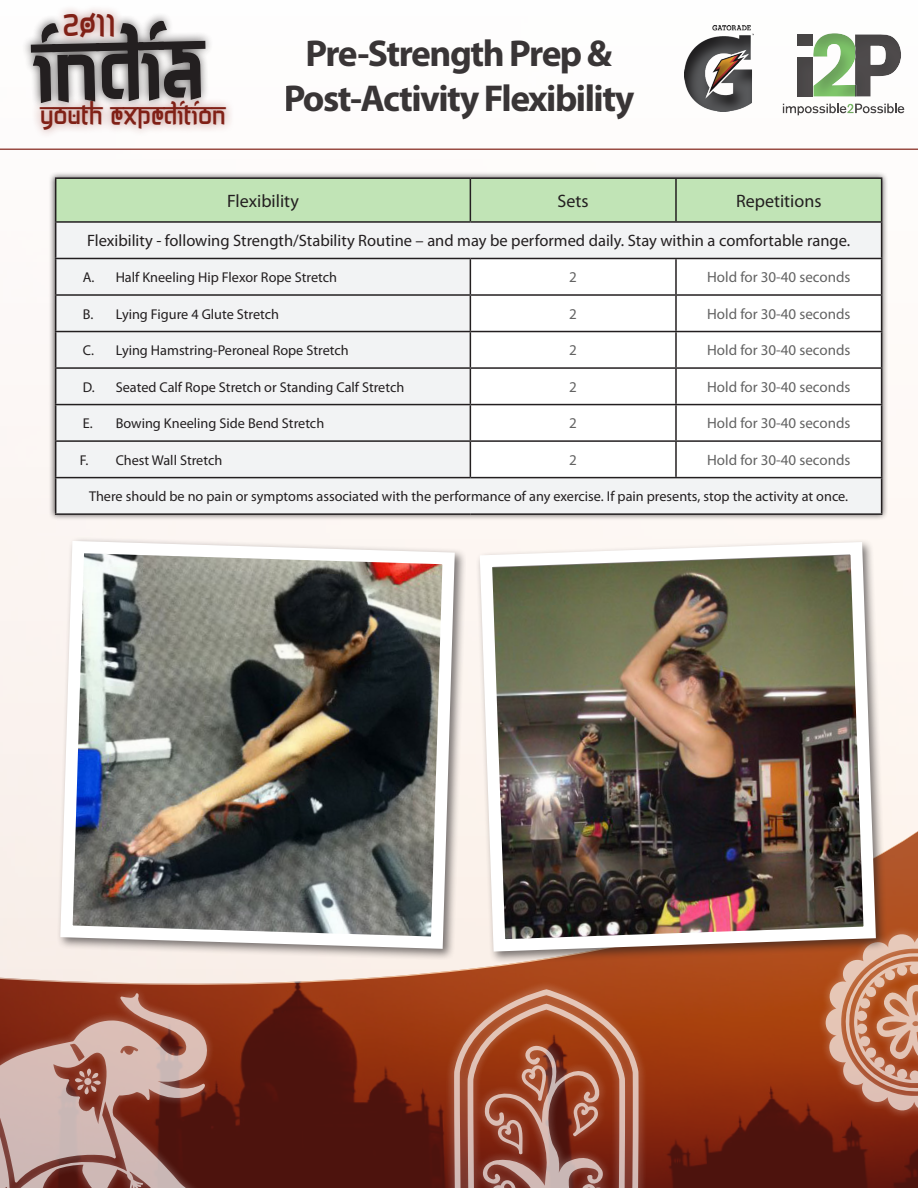
<style>
.page{position:relative;width:918px;height:1188px;background:#fff}
.page>*{position:absolute;margin:0;border:0;box-sizing:border-box;transform-origin:0 0}
.t1{font:89.85px "Jaipur";color:#231f20}
.t2{font:700 37.5px/45px "Myriad Pro";letter-spacing:-.04em;color:#231f20;text-align:center}
.t3{font:34.5px "Jaipur";color:#802016}
.t4{font:27.6px "Jaipur";color:#802016}
.t5{font:18px "Myriad Pro";color:#231f20}
.t6{font:16.5px "Myriad Pro";color:#231f20}
.t7{font:15px "Myriad Pro";color:#636363}
.t8{font:14.25px "Myriad Pro";color:#231f20}
</style>
<div class="page">
<div style="left:781px;top:32px;width:125px;height:84px;background:#231f20;opacity:.3"></div>
<div style="left:680px;top:21px;width:75px;height:91px;background:#231f20;opacity:.75"></div>
<div style="left:0;top:385px;width:918px;height:442px;background:#fcf6f2"></div>
<img style="left:0;top:827px;width:918px;height:361px">
<svg style="left:24px;top:15px;width:187px;height:76px"></svg>
<div style="left:54px;top:3px;width:69px;height:42px;background:#802016;opacity:.55"></div>
<div style="left:30px;top:91px;width:204px;height:47px;background:#802016;opacity:.55"></div>
<svg style="left:0;top:976px;width:234px;height:212px;background:#904937"></svg>
<svg style="left:0;top:993px;width:210px;height:195px;background:#a57268"></svg>
<svg style="left:84px;top:1078px;width:8px;height:7px"></svg>
<div style="left:816px;top:924px;width:102px;height:196px;background:#fff;opacity:.5"></div>
<svg style="left:826px;top:932px;width:92px;height:180px;background:#c6866a"></svg>
<hr style="left:0;top:148px;width:918px;height:2px;background:#802016">
<div style="left:444px;top:979px;width:204px;height:209px;background:#fff;opacity:.5"></div>
<svg style="left:454px;top:989px;width:185px;height:199px;background:#a65d44"></svg>
<div style="left:49px;top:171px;width:839px;height:349px;background:#231f20;opacity:.75"></div>
<div style="left:56px;top:179px;width:825px;height:42px;background:#c1e4b6"></div>
<div style="left:56px;top:223px;width:825px;height:290px;background:#f2f3f4"></div>
<svg style="left:471px;top:259px;width:410px;height:218px"></svg>
<hr style="left:55px;top:177px;width:415px;height:2px;background:#231f20">
<hr style="left:55px;top:179px;width:1px;height:42px;background:#231f20">
<hr style="left:470px;top:177px;width:206px;height:2px;background:#231f20">
<hr style="left:470px;top:179px;width:1px;height:42px;background:#231f20">
<hr style="left:676px;top:177px;width:206px;height:2px;background:#231f20">
<hr style="left:675px;top:179px;width:2px;height:42px;background:#231f20">
<hr style="left:881px;top:179px;width:1px;height:42px;background:#231f20">
<hr style="left:55px;top:221px;width:415px;height:2px;background:#231f20">
<hr style="left:55px;top:223px;width:1px;height:35px;background:#231f20">
<hr style="left:470px;top:221px;width:206px;height:2px;background:#231f20">
<hr style="left:676px;top:221px;width:206px;height:2px;background:#231f20">
<hr style="left:881px;top:223px;width:1px;height:35px;background:#231f20">
<hr style="left:55px;top:258px;width:415px;height:1px;background:#231f20">
<hr style="left:55px;top:259px;width:1px;height:35px;background:#231f20">
<hr style="left:470px;top:258px;width:206px;height:1px;background:#231f20">
<hr style="left:470px;top:259px;width:1px;height:35px;background:#231f20">
<hr style="left:676px;top:258px;width:206px;height:1px;background:#231f20">
<hr style="left:675px;top:259px;width:2px;height:35px;background:#231f20">
<hr style="left:881px;top:259px;width:1px;height:35px;background:#231f20">
<hr style="left:55px;top:294px;width:415px;height:2px;background:#231f20">
<hr style="left:55px;top:296px;width:1px;height:35px;background:#231f20">
<hr style="left:470px;top:294px;width:206px;height:2px;background:#231f20">
<hr style="left:470px;top:296px;width:1px;height:35px;background:#231f20">
<hr style="left:676px;top:294px;width:206px;height:2px;background:#231f20">
<hr style="left:675px;top:296px;width:2px;height:35px;background:#231f20">
<hr style="left:881px;top:296px;width:1px;height:35px;background:#231f20">
<hr style="left:55px;top:331px;width:415px;height:1px;background:#231f20">
<hr style="left:55px;top:332px;width:1px;height:35px;background:#231f20">
<hr style="left:470px;top:331px;width:206px;height:1px;background:#231f20">
<hr style="left:470px;top:332px;width:1px;height:35px;background:#231f20">
<hr style="left:676px;top:331px;width:206px;height:1px;background:#231f20">
<hr style="left:675px;top:332px;width:2px;height:35px;background:#231f20">
<hr style="left:881px;top:332px;width:1px;height:35px;background:#231f20">
<hr style="left:55px;top:367px;width:415px;height:2px;background:#231f20">
<hr style="left:55px;top:369px;width:1px;height:35px;background:#231f20">
<hr style="left:470px;top:367px;width:206px;height:2px;background:#231f20">
<hr style="left:470px;top:369px;width:1px;height:35px;background:#231f20">
<hr style="left:676px;top:367px;width:206px;height:2px;background:#231f20">
<hr style="left:675px;top:369px;width:2px;height:35px;background:#231f20">
<hr style="left:881px;top:369px;width:1px;height:35px;background:#231f20">
<hr style="left:55px;top:404px;width:415px;height:1px;background:#231f20">
<hr style="left:55px;top:405px;width:1px;height:35px;background:#231f20">
<hr style="left:470px;top:404px;width:206px;height:1px;background:#231f20">
<hr style="left:470px;top:405px;width:1px;height:35px;background:#231f20">
<hr style="left:676px;top:404px;width:206px;height:1px;background:#231f20">
<hr style="left:675px;top:405px;width:2px;height:35px;background:#231f20">
<hr style="left:881px;top:405px;width:1px;height:35px;background:#231f20">
<hr style="left:55px;top:440px;width:415px;height:2px;background:#231f20">
<hr style="left:55px;top:442px;width:1px;height:35px;background:#231f20">
<hr style="left:470px;top:440px;width:206px;height:2px;background:#231f20">
<hr style="left:470px;top:442px;width:1px;height:35px;background:#231f20">
<hr style="left:676px;top:440px;width:206px;height:2px;background:#231f20">
<hr style="left:675px;top:442px;width:2px;height:35px;background:#231f20">
<hr style="left:881px;top:442px;width:1px;height:35px;background:#231f20">
<hr style="left:55px;top:477px;width:415px;height:1px;background:#231f20">
<hr style="left:55px;top:478px;width:1px;height:35px;background:#231f20">
<hr style="left:470px;top:477px;width:206px;height:1px;background:#231f20">
<hr style="left:676px;top:477px;width:206px;height:1px;background:#231f20">
<hr style="left:881px;top:478px;width:1px;height:35px;background:#231f20">
<hr style="left:55px;top:513px;width:415px;height:2px;background:#231f20">
<hr style="left:470px;top:513px;width:206px;height:2px;background:#231f20">
<hr style="left:676px;top:513px;width:206px;height:2px;background:#231f20">
<div style="left:56px;top:537px;width:410px;height:423px;background:#231f20;opacity:.6"></div>
<img style="left:54px;top:535px;width:407px;height:420px">
<div style="left:476px;top:538px;width:411px;height:425px;background:#231f20;opacity:.6"></div>
<img style="left:474px;top:536px;width:408px;height:422px">
<p class="t3" style="left:63px;top:6px;width:55px">2011</p>
<p class="t1" style="left:33px;top:19px;width:172px;rotate:-1deg">INDIA</p>
<p class="t4" style="left:40px;top:100px;width:187px">youth expedition</p>
<h2 class="t2" style="left:284px;top:30px;width:352px">Pre-Strength Prep &amp;<br>Post-Activity Flexibility</h2>
<p class="t5" style="left:227px;top:190px;width:73px">Flexibility</p>
<p class="t5" style="left:558px;top:190px;width:33px">Sets</p>
<p class="t5" style="left:736px;top:190px;width:87px">Repetitions</p>
<p class="t6" style="left:87px;top:231px;width:765px">Flexibility - following Strength/Stability Routine – and may be performed daily. Stay within a comfortable range.</p>
<p class="t8" style="left:83px;top:269px;width:256px">A. Half Kneeling Hip Flexor Rope Stretch</p>
<p class="t7" style="left:569px;top:268px;width:9px">2</p>
<p class="t7" style="left:707px;top:268px;width:145px">Hold for 30-40 seconds</p>
<p class="t8" style="left:83px;top:305px;width:198px">B. Lying Figure 4 Glute Stretch</p>
<p class="t7" style="left:569px;top:305px;width:9px">2</p>
<p class="t7" style="left:707px;top:305px;width:145px">Hold for 30-40 seconds</p>
<p class="t8" style="left:83px;top:342px;width:267px">C. Lying Hamstring-Peroneal Rope Stretch</p>
<p class="t7" style="left:569px;top:341px;width:9px">2</p>
<p class="t7" style="left:707px;top:341px;width:145px">Hold for 30-40 seconds</p>
<p class="t8" style="left:83px;top:378px;width:323px">D. Seated Calf Rope Stretch or Standing Calf Stretch</p>
<p class="t7" style="left:569px;top:378px;width:9px">2</p>
<p class="t7" style="left:707px;top:378px;width:145px">Hold for 30-40 seconds</p>
<p class="t8" style="left:83px;top:415px;width:243px">E. Bowing Kneeling Side Bend Stretch</p>
<p class="t7" style="left:569px;top:414px;width:9px">2</p>
<p class="t7" style="left:707px;top:414px;width:145px">Hold for 30-40 seconds</p>
<p class="t8" style="left:80px;top:451px;width:144px">F. Chest Wall Stretch</p>
<p class="t7" style="left:569px;top:451px;width:9px">2</p>
<p class="t7" style="left:707px;top:451px;width:145px">Hold for 30-40 seconds</p>
<p class="t8" style="left:89px;top:488px;width:761px">There should be no pain or symptoms associated with the performance of any exercise. If pain presents, stop the activity at once.</p>
</div>
